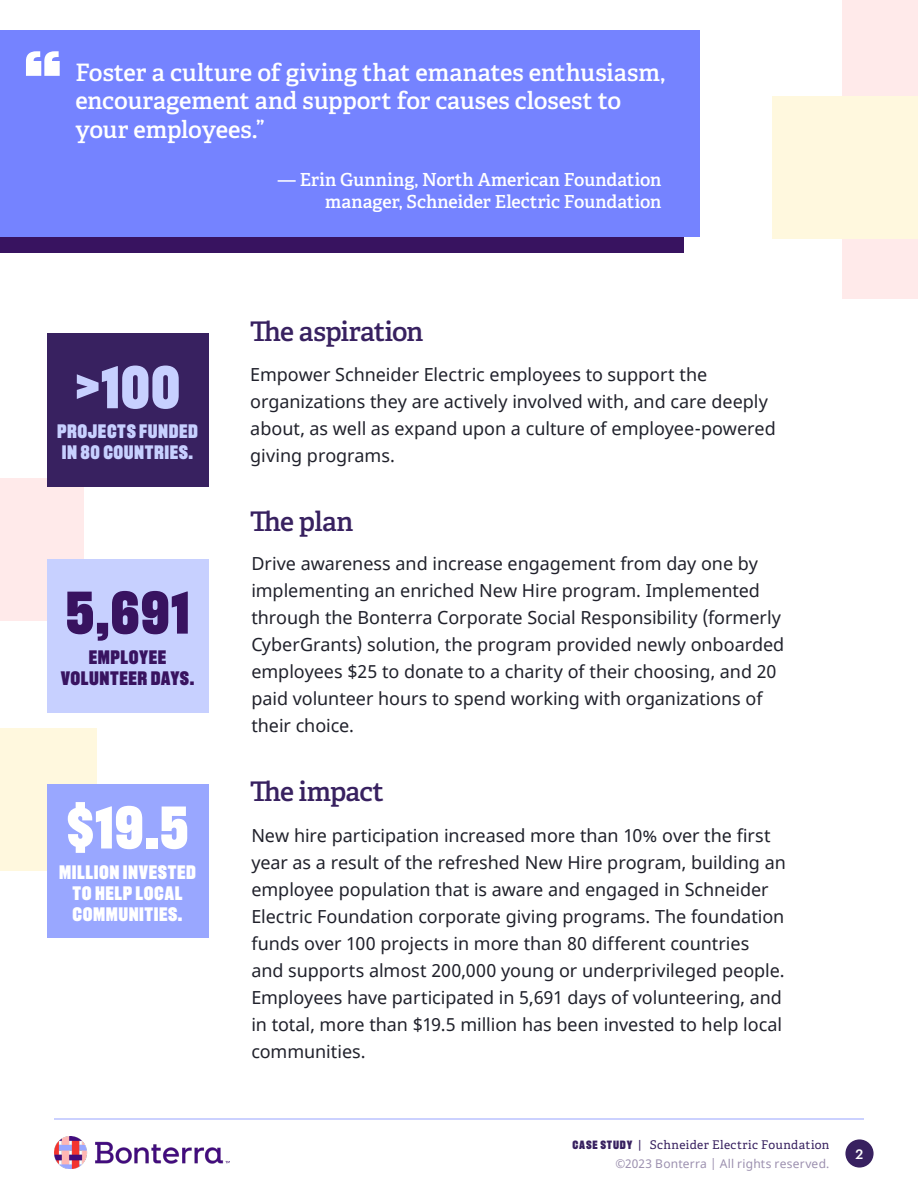
<style>
.page{position:relative;width:918px;height:1188px;background:#fff}
.page>*{position:absolute;margin:0;border:0;box-sizing:border-box;transform-origin:0 0}
.Footer_Title{font:900 82.5px "Recent Grotesk";color:#fff}
.Footer_Title-2{font:900 60px "Recent Grotesk";color:#381360}
.Footer_Title-3{font:900 60px "Recent Grotesk";color:#fff}
.Footer_Title-4{font:900 60px "Recent Grotesk";color:#c7d0ff}
.t1{font:600 27px "Adelle";letter-spacing:-.03em;color:#382160}
.t2{font:600 24px/28.8px "Adelle";letter-spacing:-.005em;color:#fff}
.Footer_Title-5{font:900 19.5px/21px "Recent Grotesk";letter-spacing:.025em;color:#fff;text-align:center}
.Footer_Title-6{font:900 19.5px/21px "Recent Grotesk";letter-spacing:.025em;color:#c7d0ff}
.Footer_Title-7{font:900 19.5px/21px "Recent Grotesk";letter-spacing:.025em;color:#381360;text-align:center}
.t3{font:18px/27px "Noto Sans";color:#20212b}
.Footer_Title-8{font:600 18px/21.6px "Adelle";color:#fff;text-align:right}
.t4{font:500 13.5px "Graphik";color:#fff}
.t5{font:12px "Adelle";letter-spacing:.035em;color:#382160}
.t6{font:12px "Noto Sans";letter-spacing:.02em;color:#9c90af}
.s1{font-family:"Recent Grotesk";font-weight:900}
</style>
<div class="page">
<div style="left:845px;top:1139px;width:29px;height:29px;background:#382160;border-radius:50%"></div>
<hr style="left:54px;top:1118px;width:810px;height:2px;background:#bac2ff">
<img style="left:54px;top:1136px;width:176px;height:33px">
<div style="left:843px;top:0;width:75px;height:298px;background:#ffeaea"></div>
<div style="left:773px;top:96px;width:145px;height:142px;background:#fff8de"></div>
<div style="left:0;top:479px;width:83px;height:142px;background:#ffeaea"></div>
<div style="left:0;top:728px;width:97px;height:143px;background:#fff8de"></div>
<div style="left:47px;top:559px;width:162px;height:154px;background:#c7d0ff"></div>
<div style="left:47px;top:785px;width:162px;height:153px;background:#99a7ff"></div>
<div style="left:47px;top:334px;width:162px;height:153px;background:#382160"></div>
<div style="left:0;top:49px;width:684px;height:204px;background:#381360"></div>
<div style="left:0;top:30px;width:700px;height:207px;background:#7583ff"></div>
<p class="Footer_Title" style="left:24px;top:33px;width:39px">“</p>
<p class="t2" style="left:75px;top:58px;width:591px">Foster a culture of giving that emanates enthusiasm, encouragement and support for causes closest to your employees.”</p>
<p class="Footer_Title-8" style="left:278px;top:169px;width:385px">— Erin Gunning, North American Foundation manager, Schneider Electric Foundation</p>
<p class="Footer_Title-4" style="left:75px;top:353px;width:107px">&gt;100</p>
<p class="Footer_Title-6" style="left:57px;top:421px;width:142px">PROJECTS FUNDED<br>IN 80 COUNTRIES.</p>
<p class="Footer_Title-2" style="left:66px;top:579px;width:126px">5,691</p>
<p class="Footer_Title-7" style="left:61px;top:646px;width:135px">EMPLOYEE<br>VOLUNTEER DAYS.</p>
<p class="Footer_Title-3" style="left:67px;top:793px;width:124px">$19.5</p>
<p class="Footer_Title-5" style="left:59px;top:861px;width:138px">MILLION INVESTED<br>TO HELP LOCAL<br>COMMUNITIES.</p>
<h2 class="t1" style="left:250px;top:315px;width:175px">The aspiration</h2>
<p class="t3" style="left:250px;top:361px;width:527px">Empower Schneider Electric employees to support the organizations they are actively involved with, and care deeply about, as well as expand upon a culture of employee-powered giving programs.</p>
<h2 class="t1" style="left:250px;top:504px;width:105px">The plan</h2>
<p class="t3" style="left:251px;top:551px;width:535px">Drive awareness and increase engagement from day one by implementing an enriched New Hire program. Implemented through the Bonterra Corporate Social Responsibility (formerly CyberGrants) solution, the program provided newly onboarded employees $25 to donate to a charity of their choosing, and 20 paid volunteer hours to spend working with organizations of their choice.</p>
<h2 class="t1" style="left:250px;top:774px;width:135px">The impact</h2>
<p class="t3" style="left:251px;top:822px;width:536px">New hire participation increased more than 10% over the first year as a result of the refreshed New Hire program, building an employee population that is aware and engaged in Schneider Electric Foundation corporate giving programs. The foundation funds over 100 projects in more than 80 different countries and supports almost 200,000 young or underprivileged people.<br>Employees have participated in 5,691 days of volunteering, and in total, more than $19.5 million has been invested to help local communities.</p>
<p class="t5" style="left:573px;top:1138px;width:258px"><span class="s1">CASE STUDY</span> | Schneider Electric Foundation</p>
<p class="t6" style="left:615px;top:1155px;width:216px">©2023 Bonterra | All rights reserved.</p>
<p class="t4" style="left:856px;top:1144px;width:9px">2</p>
</div>
